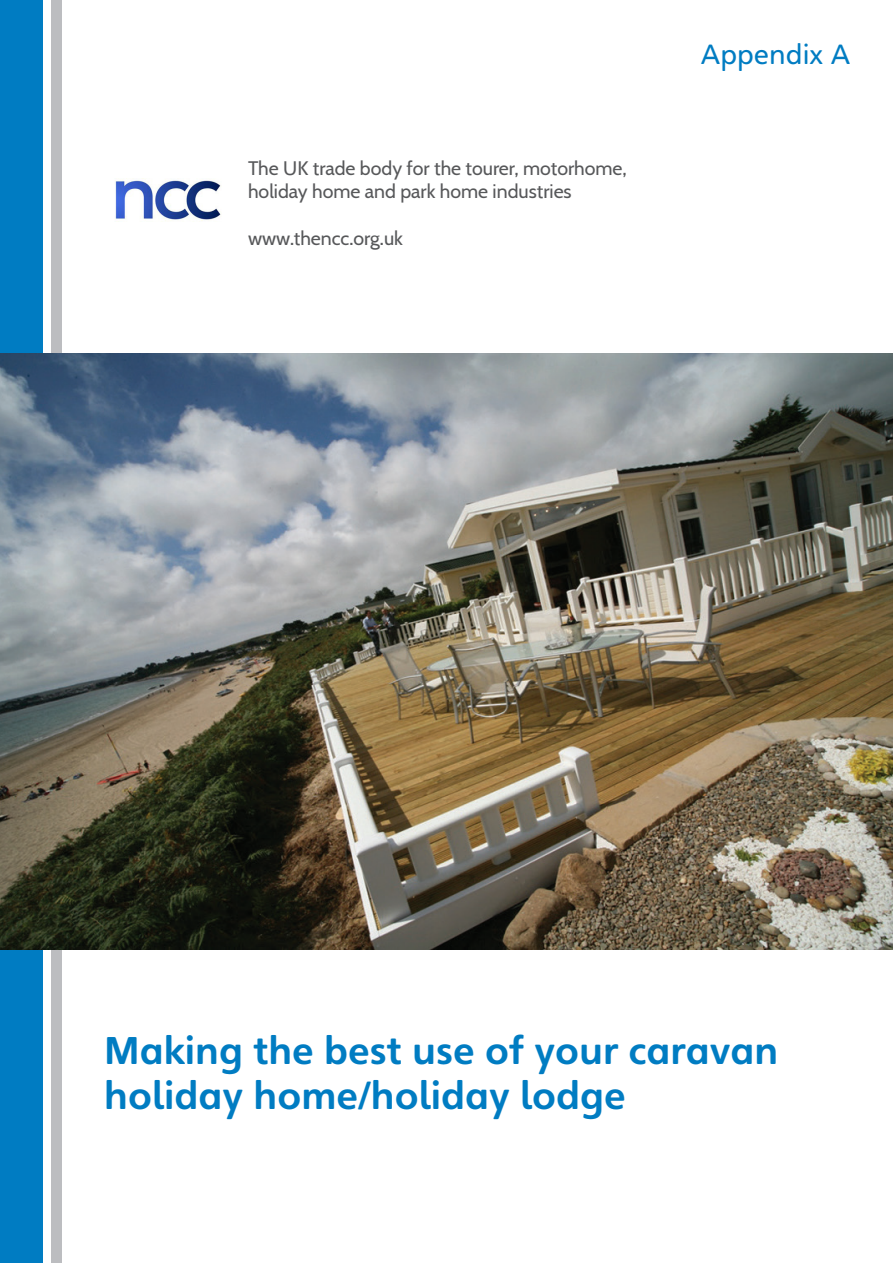
<style>
.page{position:relative;width:893px;height:1263px;background:#fff}
.page>*{position:absolute;margin:0;border:0;box-sizing:border-box;transform-origin:0 0}
.t1{font:700 37.5px/45px "Heinemann HVN";color:#007cc2}
.t2{font:27px "Heinemann HVN";color:#007cc2}
.t3{font:19.5px/23.4px "Cabin";color:#57585a}
</style>
<div class="page">
<div style="left:0;top:0;width:43px;height:1263px;background:#007cc2"></div>
<div style="left:51px;top:0;width:11px;height:1263px;background:#bcbdc0"></div>
<img style="left:0;top:354px;width:893px;height:596px">
<img style="left:115px;top:178px;width:106px;height:44px">
<p class="t3" style="left:248px;top:155px;width:380px">The UK trade body for the tourer, motorhome, holiday home and park home industries</p>
<p class="t3" style="left:248px;top:225px;width:156px">www.thencc.org.uk</p>
<p class="t2" style="left:701px;top:37px;width:151px">Appendix A</p>
<p class="t1" style="left:104px;top:1028px;width:676px">Making the best use of your caravan holiday home/holiday lodge</p>
</div>
